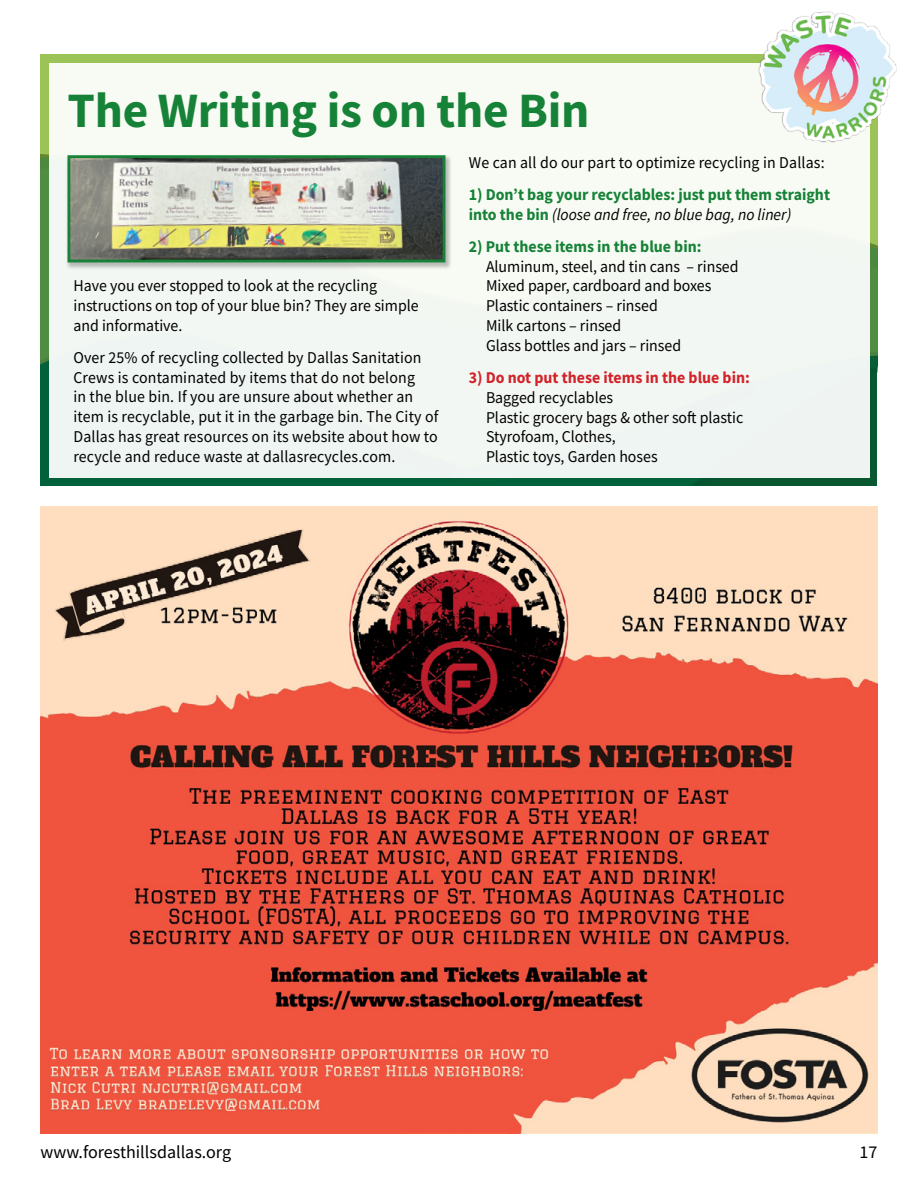
<style>
.page{position:relative;width:918px;height:1188px;background:#fff}
.page>*{position:absolute;margin:0;border:0;box-sizing:border-box;transform-origin:0 0}
.t1{font:700 49.5px "Source Sans Pro";letter-spacing:-.005em;color:#168237}
.t2{font:18px "Source Sans Pro";color:#000}
.t3{font:16.5px/19.8px "Source Sans Pro";color:#000;scale:.96 1}
.t4{font:700 16.5px/19.8px "Source Sans Pro";color:#168237;scale:.96 1}
.t5{font:700 16.5px "Source Sans Pro";color:#d2232a;scale:.96 1}
.s1{font-weight:400;font-style:italic;color:#000}
</style>
<div class="page">
<svg style="left:40px;top:392px;width:837px;height:94px;background:#1a6d4a"></svg>
<svg style="left:40px;top:54px;width:838px;height:314px;background:#85b350"></svg>
<div style="left:49px;top:63px;width:820px;height:414px;background:#f3f7f3"></div>
<img style="left:755px;top:11px;width:142px;height:129px">
<div style="left:65px;top:154px;width:387px;height:116px;background:#000;opacity:.25"></div>
<img style="left:71px;top:159px;width:371px;height:99px">
<div style="left:67px;top:155px;width:379px;height:107px;border:3px solid #168237"></div>
<img style="left:40px;top:507px;width:838px;height:627px">
<h1 class="t1" style="left:68px;top:77px;width:524px">The Writing is on the Bin</h1>
<p class="t3" style="left:73px;top:276px;width:361px">Have you ever stopped to look at the recycling instructions on top of your blue bin? They are simple and informative.</p>
<p class="t3" style="left:73px;top:347px;width:382px">Over 25% of recycling collected by Dallas Sanitation Crews is contaminated by items that do not belong<br>in the blue bin. If you are unsure about whether an item is recyclable, put it in the garbage bin. The City of Dallas has great resources on its website about how to recycle and reduce waste at dallasrecycles.com.</p>
<p class="t3" style="left:469px;top:152px;width:372px">We can all do our part to optimize recycling in Dallas:</p>
<p class="t4" style="left:469px;top:184px;width:378px">1) Don’t bag your recyclables: just put them straight into the bin <span class="s1">(loose and free, no blue bag, no liner)</span></p>
<p class="t4" style="left:469px;top:236px;width:244px">2) Put these items in the blue bin:</p>
<p class="t3" style="left:486px;top:256px;width:265px">Aluminum, steel, and tin cans – rinsed<br>Mixed paper, cardboard and boxes<br>Plastic containers – rinsed<br>Milk cartons – rinsed<br>Glass bottles and jars – rinsed</p>
<p class="t5" style="left:469px;top:366px;width:294px">3) Do not put these items in the blue bin:</p>
<p class="t3" style="left:486px;top:387px;width:270px">Bagged recyclables<br>Plastic grocery bags &amp; other soft plastic<br>Styrofoam, Clothes,<br>Plastic toys, Garden hoses</p>
<p class="t2" style="left:40px;top:1141px;width:192px">www.foresthillsdallas.org</p>
<p class="t2" style="left:860px;top:1141px;width:19px">17</p>
</div>
